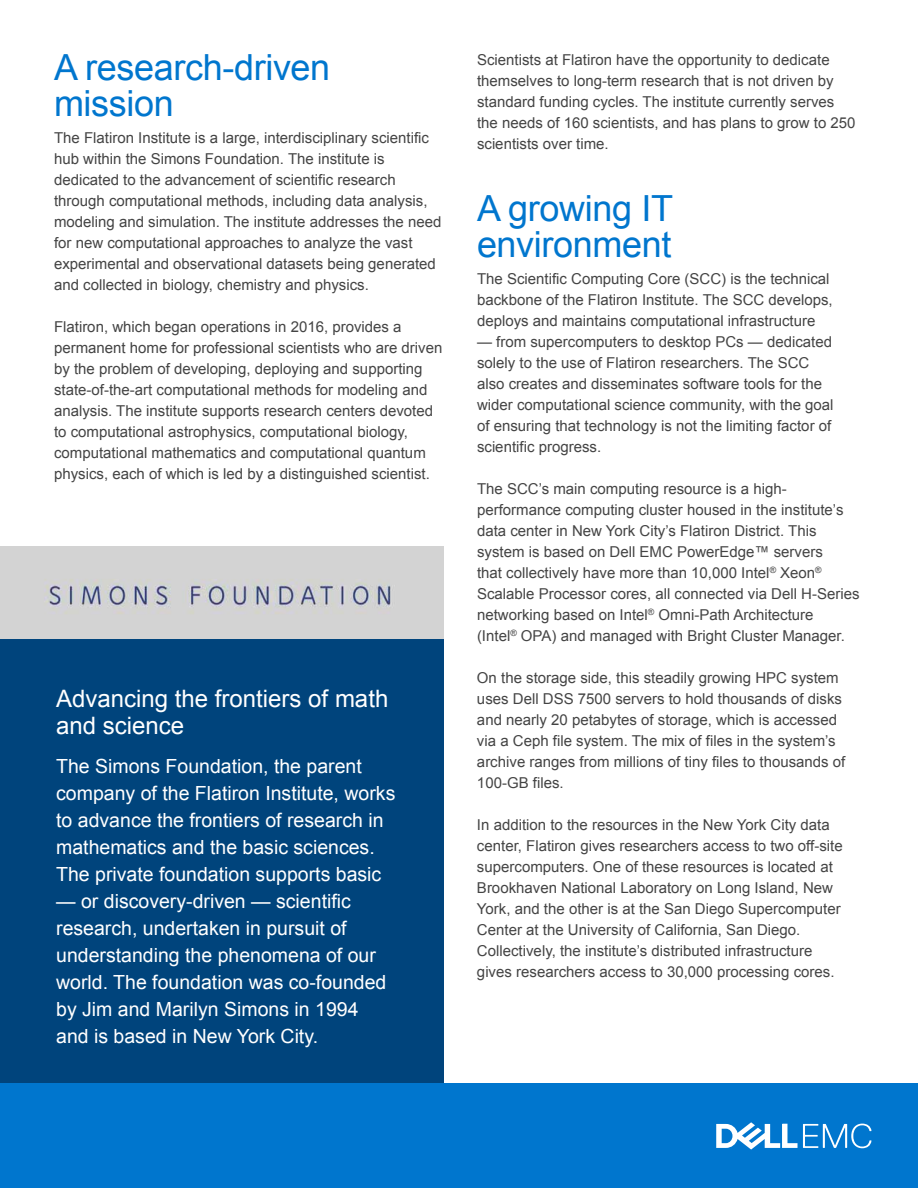
<style>
.page{position:relative;width:918px;height:1188px;background:#fff}
.page>*{position:absolute;margin:0;border:0;box-sizing:border-box;transform-origin:0 0}
.t1{font:36px/36px "Arial";letter-spacing:-.01em;color:#0076ce}
.t2{font:24px/27px "Arial";color:#fff}
.t3{font:19.5px/27px "Arial";color:#fff}
.t4{font:15px/21px "Arial";color:#444}
</style>
<div class="page">
<div style="left:0;top:1083px;width:918px;height:105px;background:#0076ce"></div>
<svg style="left:716px;top:1122px;width:155px;height:28px"></svg>
<div style="left:0;top:638px;width:444px;height:445px;background:#00447c"></div>
<img style="left:0;top:546px;width:444px;height:92px">
<h1 class="t1" style="left:54px;top:50px;width:278px">A research-driven mission</h1>
<p class="t4" style="left:54px;top:128px;width:389px">The Flatiron Institute is a large, interdisciplinary scientific hub within the Simons Foundation. The institute is dedicated to the advancement of scientific research through computational methods, including data analysis, modeling and simulation. The institute addresses the need for new computational approaches to analyze the vast experimental and observational datasets being generated and collected in biology, chemistry and physics.</p>
<p class="t4" style="left:54px;top:317px;width:390px">Flatiron, which began operations in 2016, provides a permanent home for professional scientists who are driven by the problem of developing, deploying and supporting state-of-the-art computational methods for modeling and analysis. The institute supports research centers devoted to computational astrophysics, computational biology, computational mathematics and computational quantum physics, each of which is led by a distinguished scientist.</p>
<h2 class="t2" style="left:56px;top:685px;width:334px">Advancing the frontiers of math and science</h2>
<h3 class="t3" style="left:56px;top:753px;width:341px">The Simons Foundation, the parent company of the Flatiron Institute, works to advance the frontiers of research in mathematics and the basic sciences.<br>The private foundation supports basic</h3>
<h3 class="t3" style="left:56px;top:888px;width:332px">— or discovery-driven — scientific research, undertaken in pursuit of understanding the phenomena of our world. The foundation was co-founded by Jim and Marilyn Simons in 1994 and is based in New York City.</h3>
<p class="t4" style="left:477px;top:49px;width:380px">Scientists at Flatiron have the opportunity to dedicate themselves to long-term research that is not driven by standard funding cycles. The institute currently serves the needs of 160 scientists, and has plans to grow to 250 scientists over time.</p>
<h1 class="t1" style="left:477px;top:191px;width:198px">A growing IT environment</h1>
<p class="t4" style="left:477px;top:268px;width:357px">The Scientific Computing Core (SCC) is the technical backbone of the Flatiron Institute. The SCC develops, deploys and maintains computational infrastructure</p>
<p class="t4" style="left:477px;top:331px;width:358px">— from supercomputers to desktop PCs — dedicated solely to the use of Flatiron researchers. The SCC also creates and disseminates software tools for the wider computational science community, with the goal of ensuring that technology is not the limiting factor of scientific progress.</p>
<p class="t4" style="left:477px;top:478px;width:384px">The SCC’s main computing resource is a high&shy;performance computing cluster housed in the institute’s data center in New York City’s Flatiron District. This system is based on Dell EMC PowerEdge™ servers<br>that collectively have more than 10,000 Intel<sup>®</sup> Xeon<sup>® </sup>Scalable Processor cores, all connected via Dell H-Series networking based on Intel<sup>®</sup> Omni-Path Architecture<br>(Intel<sup>®</sup> OPA) and managed with Bright Cluster Manager.</p>
<p class="t4" style="left:477px;top:667px;width:370px">On the storage side, this steadily growing HPC system uses Dell DSS 7500 servers to hold thousands of disks and nearly 20 petabytes of storage, which is accessed via a Ceph file system. The mix of files in the system’s archive ranges from millions of tiny files to thousands of 100-GB files.</p>
<p class="t4" style="left:477px;top:814px;width:367px">In addition to the resources in the New York City data center, Flatiron gives researchers access to two off-site supercomputers. One of these resources is located at Brookhaven National Laboratory on Long Island, New York, and the other is at the San Diego Supercomputer Center at the University of California, San Diego.<br>Collectively, the institute’s distributed infrastructure gives researchers access to 30,000 processing cores.</p>
</div>
